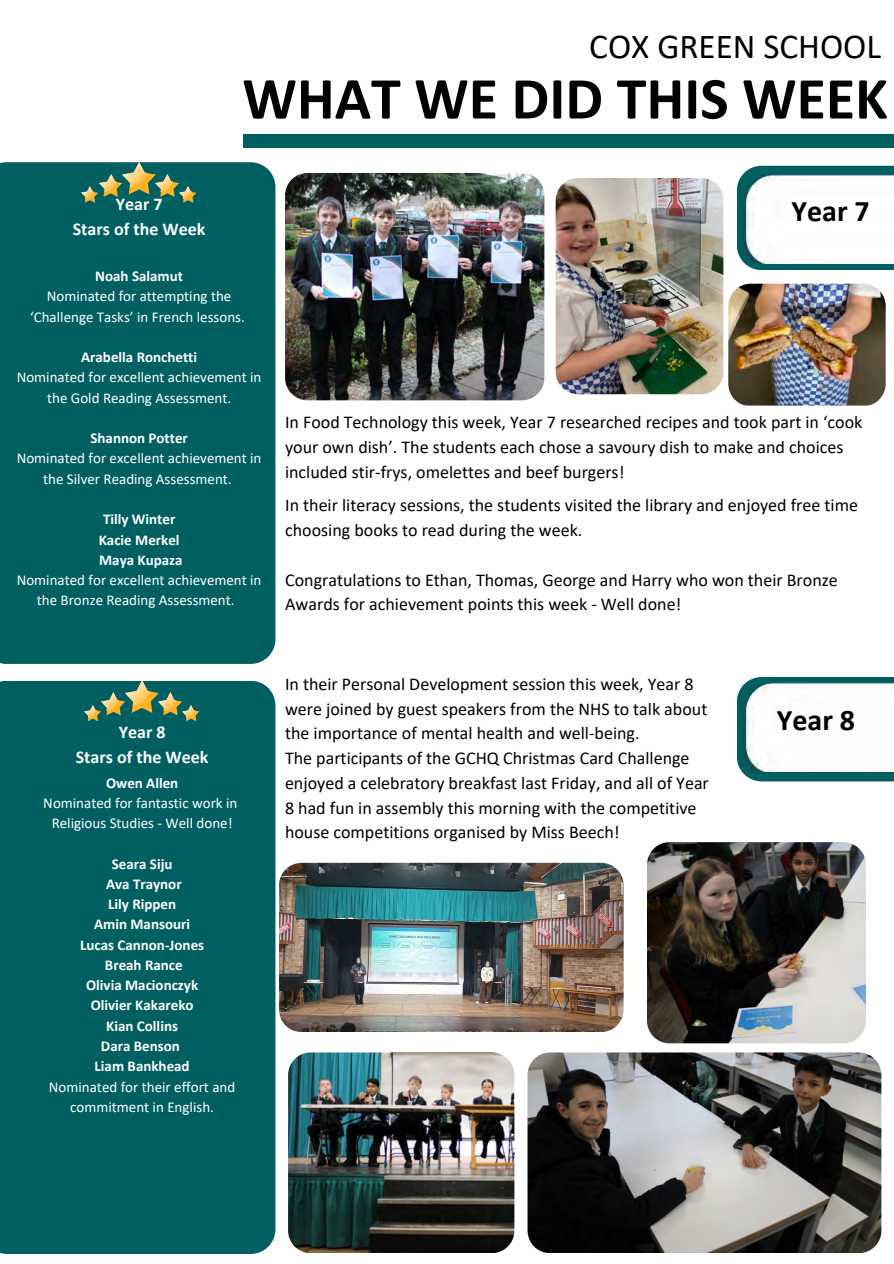
<style>
.page{position:relative;width:894px;height:1264px;background:#fff}
.page>*{position:absolute;margin:0;border:0;box-sizing:border-box;transform-origin:0 0}
.t1{font:700 60px "Calibri";color:#000}
.t2{font:35.1px "Calibri";color:#000}
.t3{font:700 30px "Calibri";color:#000}
.t4{font:18px/24.8px "Calibri";color:#000}
.t5{font:700 18px/24.8px "Calibri";color:#fff;text-align:center}
.t6{font:15px/20.2px "Calibri";color:#fff;text-align:center}
.t7{font:700 15px "Calibri";color:#fff}
</style>
<div class="page">
<div style="left:0;top:681px;width:275px;height:572px;background:#005f61"></div>
<div style="left:0;top:162px;width:275px;height:501px;background:#005f61"></div>
<svg style="left:82px;top:162px;width:114px;height:41px;background:#40785f"></svg>
<img style="left:99px;top:174px;width:17px;height:17px">
<svg style="left:85px;top:680px;width:114px;height:41px;background:#457c63"></svg>
<img style="left:102px;top:693px;width:17px;height:17px">
<div style="left:736px;top:166px;width:157px;height:104px;background:#005f61"></div>
<div style="left:736px;top:677px;width:157px;height:104px;background:#005f61"></div>
<img style="left:736px;top:172px;width:157px;height:92px">
<img style="left:736px;top:680px;width:157px;height:92px">
<div style="left:243px;top:134px;width:650px;height:14px;background:#005f61"></div>
<img style="left:555px;top:178px;width:168px;height:216px;border-radius:22px">
<img style="left:285px;top:173px;width:259px;height:227px;border-radius:22px">
<img style="left:527px;top:1052px;width:353px;height:200px;border-radius:22px">
<img style="left:288px;top:1052px;width:226px;height:200px;border-radius:22px">
<img style="left:279px;top:862px;width:344px;height:169px">
<img style="left:646px;top:842px;width:219px;height:201px;border-radius:22px">
<img style="left:728px;top:284px;width:157px;height:122px;border-radius:22px">
<p class="t5" style="left:73px;top:193px;width:134px">Year 7<br>Stars of the Week</p>
<h2 class="t2" style="left:589px;top:32px;width:293px">COX GREEN SCHOOL</h2>
<h1 class="t1" style="left:242px;top:73px;width:646px">WHAT WE DID THIS WEEK</h1>
<p class="t3" style="left:791px;top:199px;width:80px">Year 7</p>
<p class="t7" style="left:95px;top:270px;width:89px">Noah Salamut</p>
<p class="t6" style="left:30px;top:287px;width:216px">Nominated for attempting the ‘Challenge Tasks’ in French lessons.</p>
<p class="t7" style="left:81px;top:351px;width:117px">Arabella Ronchetti</p>
<p class="t6" style="left:17px;top:368px;width:246px">Nominated for excellent achievement in the Gold Reading Assessment.</p>
<p class="t7" style="left:90px;top:432px;width:99px">Shannon Potter</p>
<p class="t6" style="left:17px;top:449px;width:246px">Nominated for excellent achievement in the Silver Reading Assessment.</p>
<p class="t7" style="left:103px;top:513px;width:74px">Tilly Winter</p>
<p class="t7" style="left:99px;top:533px;width:82px">Kacie Merkel</p>
<p class="t7" style="left:99px;top:553px;width:85px">Maya Kupaza</p>
<p class="t6" style="left:17px;top:571px;width:246px">Nominated for excellent achievement in the Bronze Reading Assessment.</p>
<p class="t4" style="left:285px;top:411px;width:578px">In Food Technology this week, Year 7 researched recipes and took part in ‘cook your own dish’. The students each chose a savoury dish to make and choices included stir-frys, omelettes and beef burgers!</p>
<p class="t4" style="left:285px;top:494px;width:574px">In their literacy sessions, the students visited the library and enjoyed free time choosing books to read during the week.</p>
<h3 class="t4" style="left:285px;top:568px;width:554px">Congratulations to Ethan, Thomas, George and Harry who won their Bronze<br>Awards for achievement points this week - Well done!</h3>
<h4 class="t5" style="left:76px;top:721px;width:134px">Year 8<br>Stars of the Week</h4>
<p class="t7" style="left:106px;top:776px;width:74px">Owen Allen</p>
<h4 class="t6" style="left:43px;top:794px;width:196px">Nominated for fantastic work in</h4>
<p class="t6" style="left:52px;top:814px;width:182px">Religious Studies - Well done!</p>
<p class="t7" style="left:112px;top:857px;width:62px">Seara Siju</p>
<p class="t7" style="left:106px;top:877px;width:77px">Ava Traynor</p>
<p class="t7" style="left:108px;top:897px;width:69px">Lily Rippen</p>
<p class="t7" style="left:94px;top:918px;width:97px">Amin Mansouri</p>
<p class="t7" style="left:80px;top:938px;width:126px">Lucas Cannon-Jones</p>
<p class="t7" style="left:105px;top:958px;width:79px">Breah Rance</p>
<p class="t7" style="left:86px;top:978px;width:114px">Olivia Macionczyk</p>
<p class="t7" style="left:91px;top:999px;width:104px">Olivier Kakareko</p>
<p class="t7" style="left:106px;top:1019px;width:73px">Kian Collins</p>
<p class="t7" style="left:101px;top:1039px;width:80px">Dara Benson</p>
<p class="t7" style="left:95px;top:1059px;width:96px">Liam Bankhead</p>
<p class="t6" style="left:49px;top:1077px;width:188px">Nominated for their effort and commitment in English.</p>
<p class="t4" style="left:285px;top:673px;width:425px">In their Personal Development session this week, Year 8 were joined by guest speakers from the NHS to talk about the importance of mental health and well-being.<br>The participants of the GCHQ Christmas Card Challenge enjoyed a celebratory breakfast last Friday, and all of Year 8 had fun in assembly this morning with the competitive house competitions organised by Miss Beech!</p>
<p class="t3" style="left:776px;top:707px;width:80px">Year 8</p>
</div>
